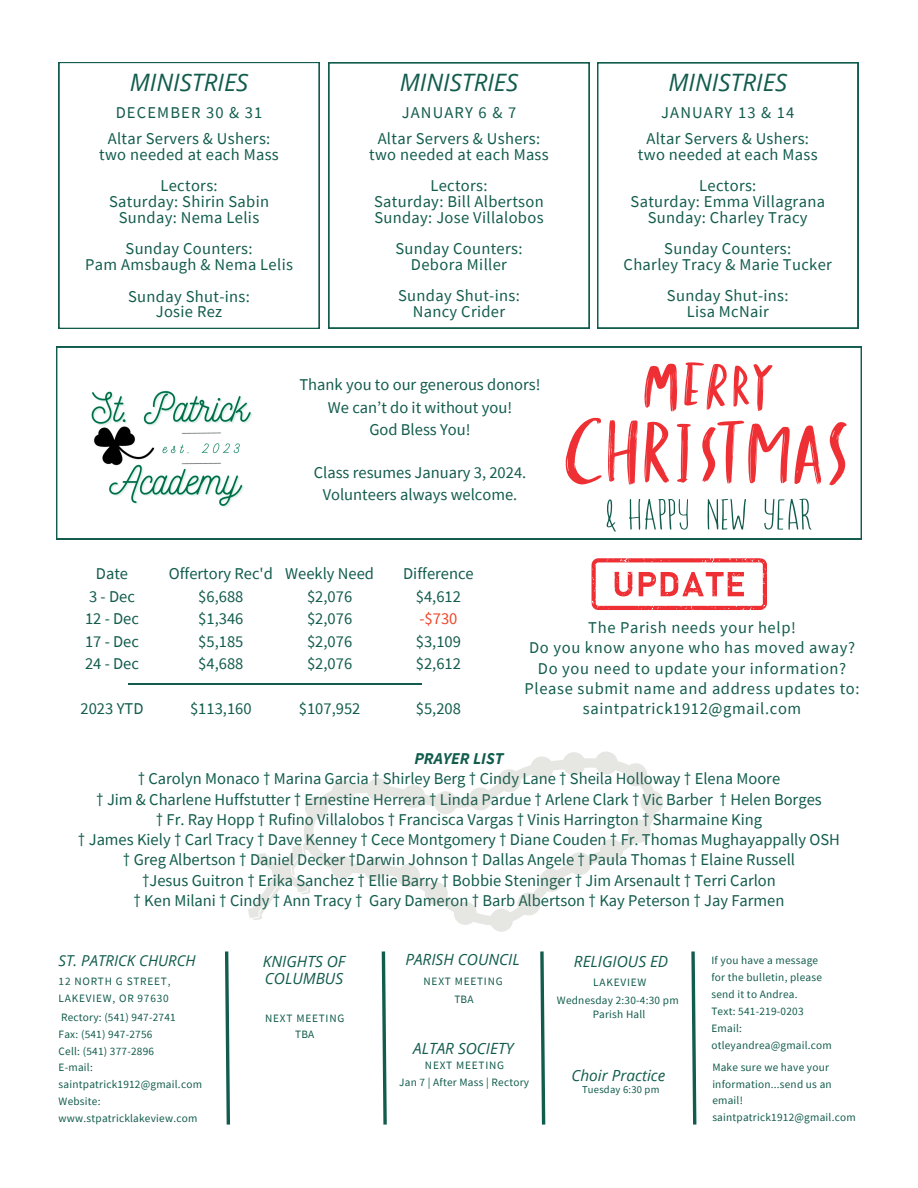
<style>
.page{position:relative;width:918px;height:1188px;background:#fff}
.page>*{position:absolute;margin:0;border:0;box-sizing:border-box;transform-origin:0 0}
.t1{font:italic 24px "Open Sans";color:#125c4d}
.t2{font:16.5px/22.5px "Source Sans Pro";color:#125c4d;text-align:center}
.t3{font:16.5px "Source Sans Pro";letter-spacing:.02em;color:#125c4d}
.t4{font:16.5px/20.2px "Source Sans Pro";letter-spacing:.04em;color:#125c4d;text-align:center}
.t5{font:16.5px "Source Sans Pro";letter-spacing:.07em;color:#125c4d}
.t6{font:italic 700 16.5px "Source Sans Pro";color:#125c4d}
.t7{font:16.5px "Source Sans Pro";color:#ef4529}
.t8{font:italic 15.45px/16.8px "Open Sans";color:#125c4d}
.t9{font:italic 15.3px "Open Sans";color:#125c4d}
.t10{font:italic 15px "Open Sans";color:#125c4d}
.t11{font:11.25px/17px "Source Sans Pro";letter-spacing:.02em;color:#125c4d}
.t12{font:11.25px/17px "Source Sans Pro";letter-spacing:.07em;color:#125c4d}
.t13{font:10.5px "Source Sans Pro";letter-spacing:.02em;color:#125c4d}
</style>
<div class="page">
<hr style="left:128px;top:683px;width:294px;height:2px;background:#125c4d">
<svg style="left:225px;top:951px;width:5px;height:174px"></svg>
<svg style="left:381px;top:969px;width:6px;height:156px"></svg>
<svg style="left:540px;top:969px;width:6px;height:156px"></svg>
<svg style="left:691px;top:951px;width:6px;height:174px"></svg>
<svg style="left:248px;top:751px;width:415px;height:181px"></svg>
<svg style="left:59px;top:62px;width:260px;height:267px"></svg>
<svg style="left:597px;top:63px;width:261px;height:265px"></svg>
<svg style="left:592px;top:558px;width:175px;height:52px"></svg>
<svg style="left:329px;top:63px;width:260px;height:265px"></svg>
<svg style="left:56px;top:347px;width:806px;height:192px"></svg>
<img style="left:83px;top:381px;width:180px;height:132px">
<svg style="left:644px;top:364px;width:33px;height:47px"></svg>
<svg style="left:684px;top:362px;width:43px;height:48px"></svg>
<svg style="left:733px;top:364px;width:40px;height:47px"></svg>
<svg style="left:566px;top:418px;width:36px;height:67px"></svg>
<svg style="left:644px;top:421px;width:25px;height:62px"></svg>
<svg style="left:829px;top:421px;width:18px;height:64px"></svg>
<svg style="left:677px;top:424px;width:14px;height:59px"></svg>
<svg style="left:608px;top:419px;width:30px;height:66px"></svg>
<svg style="left:701px;top:421px;width:120px;height:63px"></svg>
<svg style="left:629px;top:499px;width:59px;height:31px"></svg>
<svg style="left:708px;top:499px;width:38px;height:31px"></svg>
<svg style="left:764px;top:499px;width:48px;height:31px"></svg>
<svg style="left:607px;top:499px;width:9px;height:33px"></svg>
<p class="t1" style="left:130px;top:66px;width:120px">MINISTRIES</p>
<p class="t5" style="left:116px;top:102px;width:148px">DECEMBER 30 &amp; 31</p>
<p class="t3" style="left:108px;top:128px;width:164px">Altar Servers &amp; Ushers:</p>
<p class="t3" style="left:99px;top:144px;width:181px">two needed at each Mass</p>
<p class="t3" style="left:160px;top:175px;width:59px">Lectors:</p>
<p class="t3" style="left:109px;top:191px;width:162px">Saturday: Shirin Sabin</p>
<p class="t3" style="left:119px;top:207px;width:142px">Sunday: Nema Lelis</p>
<p class="t3" style="left:126px;top:238px;width:129px">Sunday Counters:</p>
<p class="t3" style="left:85px;top:254px;width:209px">Pam Amsbaugh &amp; Nema Lelis</p>
<p class="t3" style="left:128px;top:285px;width:123px">Sunday Shut-ins:</p>
<p class="t3" style="left:156px;top:301px;width:68px">Josie Rez</p>
<p class="t1" style="left:400px;top:66px;width:120px">MINISTRIES</p>
<p class="t5" style="left:402px;top:102px;width:116px">JANUARY 6 &amp; 7</p>
<p class="t3" style="left:378px;top:128px;width:164px">Altar Servers &amp; Ushers:</p>
<p class="t3" style="left:369px;top:143px;width:181px">two needed at each Mass</p>
<p class="t3" style="left:430px;top:175px;width:59px">Lectors:</p>
<p class="t3" style="left:374px;top:191px;width:171px">Saturday: Bill Albertson</p>
<p class="t3" style="left:374px;top:206px;width:171px">Sunday: Jose Villalobos</p>
<p class="t3" style="left:395px;top:238px;width:129px">Sunday Counters:</p>
<p class="t3" style="left:411px;top:254px;width:98px">Debora Miller</p>
<p class="t3" style="left:398px;top:285px;width:123px">Sunday Shut-ins:</p>
<p class="t3" style="left:413px;top:301px;width:94px">Nancy Crider</p>
<p class="t2" style="left:299px;top:373px;width:243px">Thank you to our generous donors!</p>
<p class="t2" style="left:328px;top:395px;width:186px">We can’t do it without you!</p>
<p class="t2" style="left:369px;top:418px;width:103px">God Bless You!</p>
<p class="t2" style="left:314px;top:461px;width:214px">Class resumes January 3, 2024.<br>Volunteers always welcome.</p>
<p class="t1" style="left:669px;top:66px;width:120px">MINISTRIES</p>
<p class="t5" style="left:661px;top:102px;width:135px">JANUARY 13 &amp; 14</p>
<p class="t3" style="left:646px;top:128px;width:164px">Altar Servers &amp; Ushers:</p>
<p class="t3" style="left:638px;top:143px;width:181px">two needed at each Mass</p>
<p class="t3" style="left:699px;top:175px;width:59px">Lectors:</p>
<p class="t3" style="left:631px;top:191px;width:196px">Saturday: Emma Villagrana</p>
<p class="t3" style="left:648px;top:206px;width:161px">Sunday: Charley Tracy</p>
<p class="t3" style="left:664px;top:238px;width:129px">Sunday Counters:</p>
<p class="t3" style="left:624px;top:254px;width:210px">Charley Tracy &amp; Marie Tucker</p>
<p class="t3" style="left:667px;top:285px;width:123px">Sunday Shut-ins:</p>
<p class="t3" style="left:687px;top:301px;width:84px">Lisa McNair</p>
<p class="t2" style="left:96px;top:562px;width:34px">Date</p>
<p class="t2" style="left:89px;top:585px;width:47px">3-Dec</p>
<p class="t2" style="left:85px;top:607px;width:55px">12 - Dec</p>
<p class="t2" style="left:85px;top:630px;width:55px">17 - Dec</p>
<p class="t2" style="left:85px;top:652px;width:55px">24 - Dec</p>
<p class="t2" style="left:81px;top:697px;width:64px">2023 YTD</p>
<p class="t2" style="left:169px;top:562px;width:106px">Offertory Rec'd</p>
<p class="t2" style="left:198px;top:585px;width:47px">$6,688</p>
<p class="t2" style="left:198px;top:607px;width:47px">$1,346</p>
<p class="t2" style="left:198px;top:630px;width:47px">$5,185</p>
<p class="t2" style="left:198px;top:652px;width:47px">$4,688</p>
<p class="t2" style="left:190px;top:697px;width:63px">$113,160</p>
<p class="t2" style="left:285px;top:562px;width:90px">Weekly Need</p>
<p class="t2" style="left:307px;top:585px;width:47px">$2,076</p>
<p class="t2" style="left:307px;top:607px;width:47px">$2,076</p>
<p class="t2" style="left:307px;top:630px;width:47px">$2,076</p>
<p class="t2" style="left:307px;top:652px;width:47px">$2,076</p>
<p class="t2" style="left:299px;top:697px;width:63px">$107,952</p>
<p class="t2" style="left:403px;top:562px;width:72px">Difference</p>
<p class="t2" style="left:416px;top:585px;width:47px">$4,612</p>
<p class="t7" style="left:420px;top:608px;width:39px">-$730</p>
<p class="t2" style="left:416px;top:630px;width:47px">$3,109</p>
<p class="t2" style="left:416px;top:652px;width:47px">$2,612</p>
<p class="t2" style="left:416px;top:697px;width:47px">$5,208</p>
<p class="t4" style="left:588px;top:617px;width:209px">The Parish needs your help!</p>
<p class="t4" style="left:529px;top:637px;width:328px">Do you know anyone who has moved away?<br>Do you need to update your information?</p>
<p class="t4" style="left:525px;top:678px;width:337px">Please submit name and address updates to: saintpatrick1912@gmail.com</p>
<p class="t6" style="left:414px;top:748px;width:91px">PRAYER LIST</p>
<p class="t2" style="left:138px;top:767px;width:644px">† Carolyn Monaco † Marina Garcia † Shirley Berg † Cindy Lane † Sheila Holloway † Elena Moore</p>
<p class="t2" style="left:96px;top:788px;width:727px">† Jim &amp; Charlene Huffstutter † Ernestine Herrera † Linda Pardue † Arlene Clark † Vic Barber † Helen Borges</p>
<p class="t2" style="left:156px;top:808px;width:608px">† Fr. Ray Hopp † Rufino Villalobos † Francisca Vargas † Vinis Harrington † Sharmaine King</p>
<p class="t2" style="left:78px;top:828px;width:764px">† James Kiely † Carl Tracy † Dave Kenney † Cece Montgomery † Diane Couden † Fr. Thomas Mughayappally OSH</p>
<p class="t2" style="left:123px;top:848px;width:674px">† Greg Albertson † Daniel Decker †Darwin Johnson † Dallas Angele † Paula Thomas † Elaine Russell</p>
<p class="t2" style="left:142px;top:869px;width:635px">†Jesus Guitron † Erika Sanchez † Ellie Barry † Bobbie Steninger † Jim Arsenault † Terri Carlon</p>
<p class="t2" style="left:134px;top:889px;width:652px">† Ken Milani † Cindy † Ann Tracy † Gary Dameron † Barb Albertson † Kay Peterson † Jay Farmen</p>
<p class="t10" style="left:59px;top:950px;width:139px">ST. PATRICK CHURCH</p>
<p class="t12" style="left:59px;top:972px;width:113px">12 NORTH G STREET,<br>LAKEVIEW, OR 97630</p>
<p class="t11" style="left:61px;top:1008px;width:116px">Rectory: (541) 947-2741</p>
<p class="t11" style="left:59px;top:1025px;width:95px">Fax: (541) 947-2756</p>
<p class="t11" style="left:59px;top:1042px;width:97px">Cell: (541) 377-2896</p>
<p class="t11" style="left:59px;top:1059px;width:145px">E-mail: saintpatrick1912@gmail.com</p>
<p class="t11" style="left:59px;top:1093px;width:140px">Website: www.stpatricklakeview.com</p>
<p class="t8" style="left:263px;top:953px;width:84px">KNIGHTS OF<br>COLUMBUS</p>
<p class="t12" style="left:265px;top:1010px;width:81px">NEXT MEETING</p>
<p class="t11" style="left:295px;top:1026px;width:21px">TBA</p>
<p class="t8" style="left:405px;top:951px;width:116px">PARISH COUNCIL</p>
<p class="t8" style="left:574px;top:953px;width:96px">RELIGIOUS ED</p>
<p class="t12" style="left:593px;top:974px;width:55px">LAKEVIEW</p>
<p class="t11" style="left:557px;top:991px;width:123px">Wednesday 2:30-4:30 pm</p>
<p class="t11" style="left:593px;top:1005px;width:54px">Parish Hall</p>
<p class="t12" style="left:424px;top:973px;width:81px">NEXT MEETING</p>
<p class="t11" style="left:454px;top:991px;width:21px">TBA</p>
<p class="t8" style="left:413px;top:1040px;width:102px">ALTAR SOCIETY</p>
<p class="t12" style="left:425px;top:1057px;width:81px">NEXT MEETING</p>
<p class="t11" style="left:399px;top:1074px;width:131px">Jan 7 | After Mass | Rectory</p>
<p class="t9" style="left:571px;top:1065px;width:96px">Choir Practice</p>
<p class="t13" style="left:582px;top:1083px;width:79px">Tuesday 6:30 pm</p>
<p class="t11" style="left:711px;top:952px;width:108px">If you have a message</p>
<p class="t11" style="left:711px;top:969px;width:112px">for the bulletin, please</p>
<p class="t11" style="left:711px;top:986px;width:88px">send it to Andrea.</p>
<p class="t11" style="left:711px;top:1003px;width:94px">Text: 541-219-0203</p>
<p class="t11" style="left:711px;top:1019px;width:122px">Email: otleyandrea@gmail.com</p>
<p class="t11" style="left:712px;top:1058px;width:121px">Make sure we have your information...send us an email!</p>
<p class="t11" style="left:712px;top:1109px;width:145px">saintpatrick1912@gmail.com</p>
</div>
